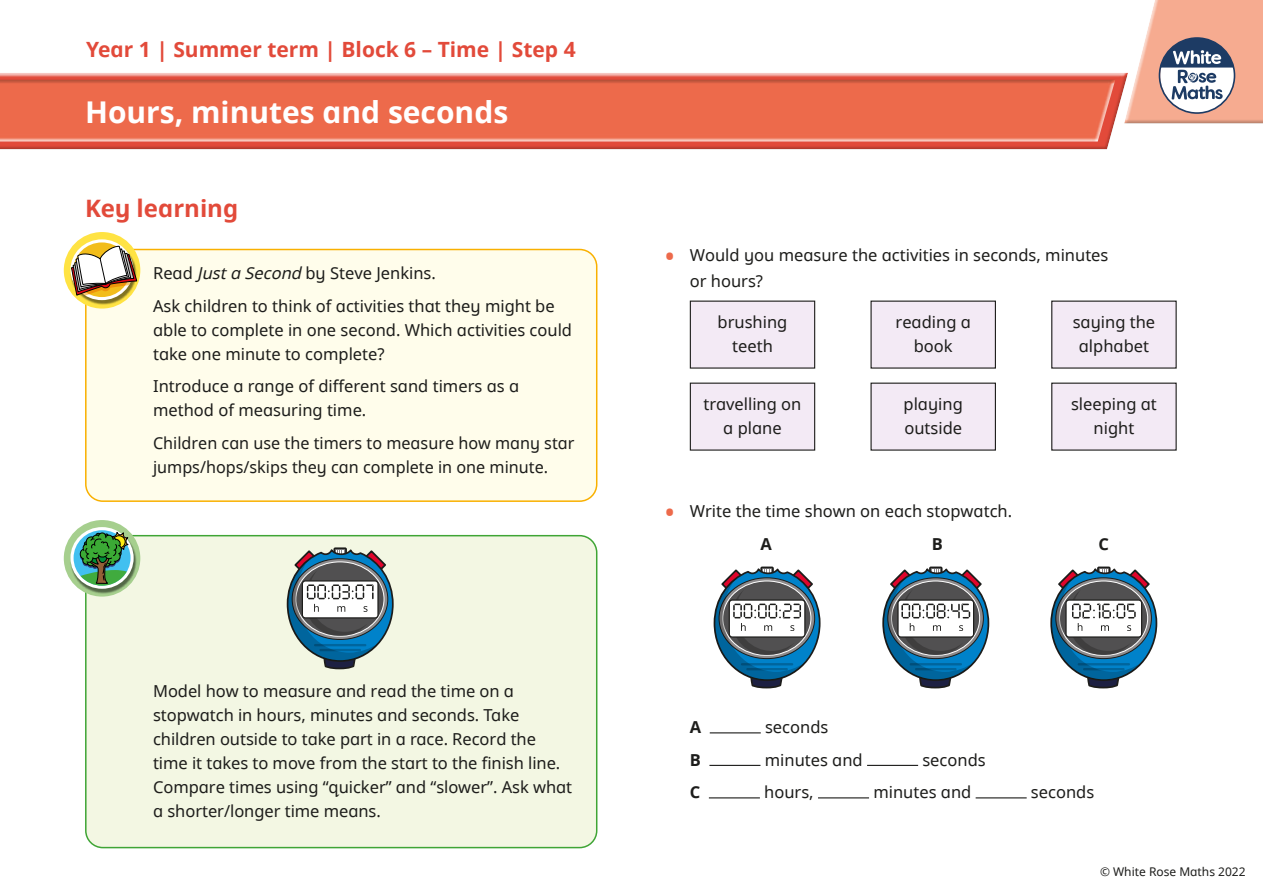
<style>
.page{position:relative;width:1263px;height:893px;background:#fff}
.page>*{position:absolute;margin:0;border:0;box-sizing:border-box;transform-origin:0 0}
.t1{font:30px "White Rose Noto bold";color:#fff}
.t2{font:24px "White Rose Noto bold";color:#e24a3a}
.t3{font:21px "White Rose Noto bold";color:#e24a3a}
.t4{font:16.5px/24px "White Rose Noto regular";color:#1d1d1b}
.t5{font:16.5px "White Rose Noto bold";color:#1d1d1b}
.t6{font:12px "White Rose Noto regular";color:#1d1d1b}
.s1{font-style:italic}
.s2{font-size:30px;color:#ed6a4b}
</style>
<div class="page">
<div style="left:690px;top:301px;width:125px;height:67px;background:#f3eaf5"></div>
<div style="left:690px;top:301px;width:125px;height:68px;border:1px solid #1d1d1b"></div>
<div style="left:871px;top:301px;width:124px;height:67px;background:#f3eaf5"></div>
<div style="left:1052px;top:301px;width:124px;height:67px;background:#f3eaf5"></div>
<div style="left:690px;top:383px;width:125px;height:67px;background:#f3eaf5"></div>
<div style="left:690px;top:383px;width:125px;height:68px;border:1px solid #1d1d1b"></div>
<div style="left:871px;top:383px;width:124px;height:67px;background:#f3eaf5"></div>
<div style="left:870px;top:383px;width:126px;height:68px;border:1px solid #1d1d1b"></div>
<div style="left:1052px;top:383px;width:124px;height:67px;background:#f3eaf5"></div>
<div style="left:1051px;top:383px;width:126px;height:68px;border:1px solid #1d1d1b"></div>
<hr style="left:710px;top:732px;width:51px;height:1px;background:#1d1d1b">
<hr style="left:709px;top:765px;width:51px;height:1px;background:#1d1d1b">
<hr style="left:867px;top:765px;width:51px;height:1px;background:#1d1d1b">
<hr style="left:709px;top:797px;width:51px;height:1px;background:#1d1d1b">
<hr style="left:818px;top:797px;width:51px;height:1px;background:#1d1d1b">
<hr style="left:976px;top:797px;width:51px;height:1px;background:#1d1d1b">
<div style="left:0;top:71px;width:1129px;height:81px;background:#1d1d1b;opacity:.27"></div>
<div style="left:1123px;top:0;width:140px;height:125px;background:#e5dcd8"></div>
<div style="left:0;top:78px;width:1115px;height:65px;background:#1d1d1b;opacity:.27"></div>
<svg style="left:1124px;top:0;width:139px;height:123px;background:#dbb2a6"></svg>
<div style="left:86px;top:536px;width:511px;height:312px;background:#f3f7e3;border-radius:17px"></div>
<div style="left:85px;top:535px;width:512px;height:313px;border:2px solid #3fa535;border-radius:17px"></div>
<div style="left:64px;top:520px;width:76px;height:77px;background:#a6cf8e;border-radius:50%"></div>
<img style="left:81px;top:534px;width:56px;height:60px">
<svg style="left:69px;top:526px;width:66px;height:64px"></svg>
<div style="left:86px;top:249px;width:511px;height:252px;background:#fffdeb;border-radius:17px"></div>
<div style="left:85px;top:249px;width:512px;height:253px;border:2px solid #f9b000;border-radius:17px"></div>
<div style="left:64px;top:232px;width:76px;height:77px;background:#ffe343;border-radius:50%"></div>
<img style="left:81px;top:302px;width:42px;height:3px">
<svg style="left:69px;top:238px;width:68px;height:64px"></svg>
<svg style="left:286px;top:547px;width:108px;height:123px"></svg>
<svg style="left:713px;top:567px;width:108px;height:122px"></svg>
<svg style="left:882px;top:567px;width:107px;height:122px"></svg>
<svg style="left:1050px;top:567px;width:107px;height:122px"></svg>
<p class="t3" style="left:86px;top:35px;width:491px">Year 1 | Summer term | Block 6 – Time | Step 4</p>
<h1 class="t1" style="left:85px;top:91px;width:425px">Hours, minutes and seconds</h1>
<h2 class="t2" style="left:85px;top:191px;width:155px">Key learning</h2>
<p class="t4" style="left:153px;top:256px;width:403px;line-height:32.5px">Read <span class="s1">Justa Second</span> by Steve Jenkins.<br>Ask children to think of activities that they might be</p>
<p class="t4" style="left:153px;top:317px;width:420px">able to complete in one second. Which activities could take one minute to complete?</p>
<p class="t4" style="left:153px;top:374px;width:368px">Introduce a range of different sand timers as a method of measuring time.</p>
<p class="t4" style="left:153px;top:430px;width:423px">Children can use the timers to measure how many star jumps/hops/skips they can complete in one minute.</p>
<p class="t4" style="left:153px;top:678px;width:421px">Model how to measure and read the time on a stopwatch in hours, minutes and seconds. Take children outside to take part in a race. Record the time it takes to move from the start to the finish line.<br>Compare times using “quicker” and “slower”. Ask what a shorter/longer time means.</p>
<p class="t4" style="left:690px;top:242px;width:420px;line-height:25.5px;text-indent:-26px"><span class="s2">•</span> Would you measure the activities in seconds, minutes or hours?</p>
<p class="t4" style="left:717px;top:310px;width:71px;text-align:center">brushing teeth</p>
<p class="t4" style="left:895px;top:310px;width:77px;text-align:center">reading a book</p>
<p class="t4" style="left:1073px;top:310px;width:84px;text-align:center">saying the alphabet</p>
<p class="t4" style="left:703px;top:392px;width:99px;text-align:center">travelling on a plane</p>
<p class="t4" style="left:903px;top:392px;width:61px">playing outside</p>
<p class="t4" style="left:1071px;top:392px;width:87px;text-align:center">sleeping at night</p>
<p class="t4" style="left:664px;top:499px;width:349px"><span class="s2">•</span> Write the time shown on each stopwatch.</p>
<p class="t5" style="left:761px;top:532px;width:13px">A</p>
<p class="t5" style="left:932px;top:532px;width:13px">B</p>
<p class="t5" style="left:1098px;top:532px;width:12px">C</p>
<p class="t5" style="left:690px;top:716px;width:13px">A</p>
<p class="t4" style="left:765px;top:715px;width:65px">seconds</p>
<p class="t5" style="left:690px;top:748px;width:13px">B</p>
<p class="t4" style="left:765px;top:747px;width:100px">minutes and</p>
<p class="t4" style="left:922px;top:747px;width:65px">seconds</p>
<p class="t5" style="left:690px;top:781px;width:12px">C</p>
<p class="t4" style="left:764px;top:780px;width:51px">hours,</p>
<p class="t4" style="left:873px;top:780px;width:100px">minutes and</p>
<p class="t4" style="left:1031px;top:780px;width:65px">seconds</p>
<p class="t6" style="left:1100px;top:863px;width:147px">© White Rose Maths 2022</p>
</div>
